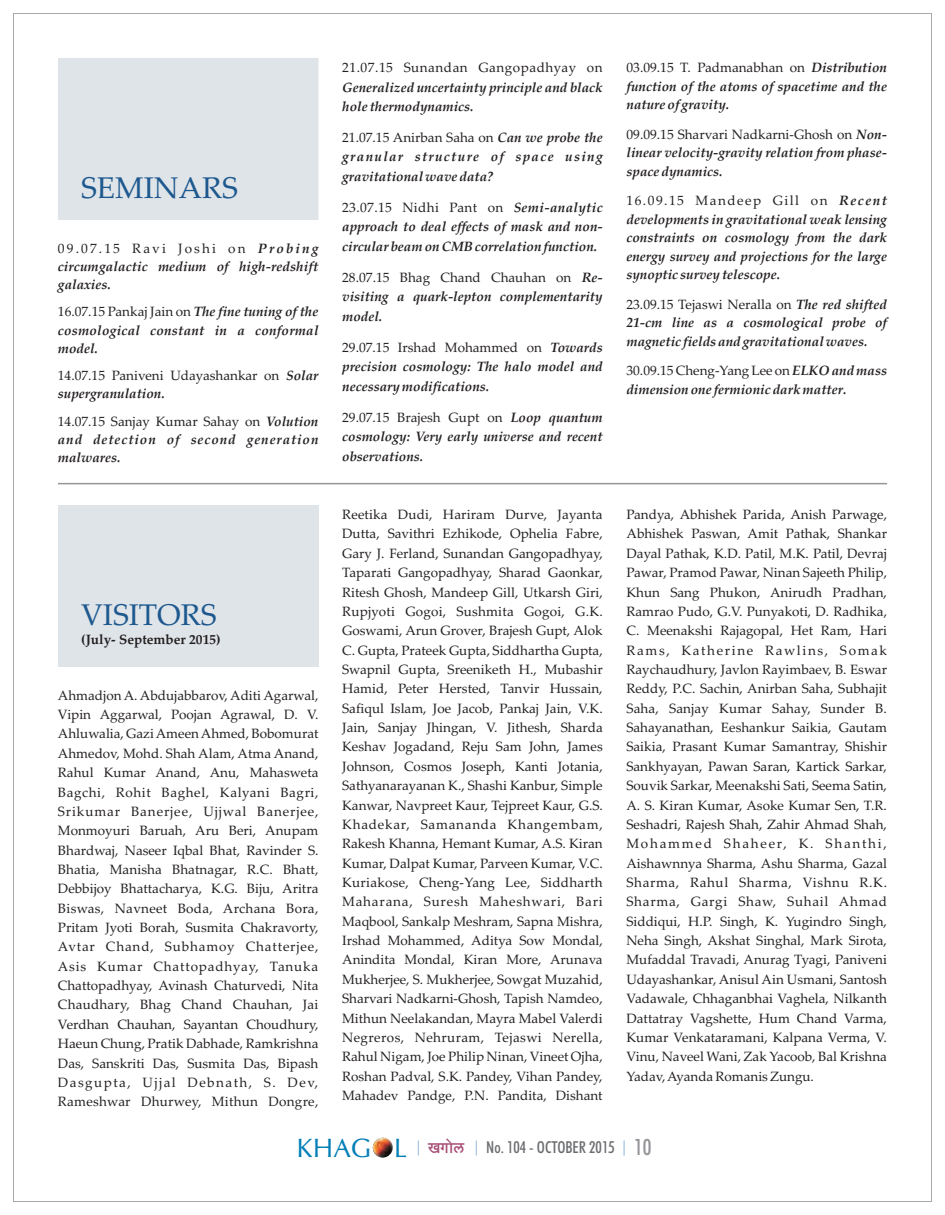
<style>
.page{position:relative;width:945px;height:1215px;background:#fff}
.page>*{position:absolute;margin:0;border:0;box-sizing:border-box;transform-origin:0 0}
.t1{font:30px "Palatino Linotype";color:#1d588e}
.t2{font:500 condensed 16.5px "Futura BT";color:#6c6d70}
.t3{font:13.5px/19.4px "Palatino Linotype";color:#231f20;text-align:justify}
.t4{font:italic 700 13.5px/19.4px "Palatino Linotype";color:#231f20;text-align:justify}
.t5{font:13.5px "Palatino Linotype";letter-spacing:.04em;color:#231f20}
.t6{font:700 13.5px "Palatino Linotype";color:#231f20}
.s1{font-weight:400;font-style:normal}
.s2{font-weight:700;font-style:italic}
.s3{font-family:"CG Omega";font-weight:400;font-stretch:normal;font-size:26.55px;color:#037fb7}
.s4{font-size:15px;color:#89b1d5}
.s5{font-family:"SHREE DEV";font-weight:400;font-stretch:normal;font-size:19.5px;color:#a64c74}
.s6{font-size:22.5px;color:#939598}
</style>
<div class="page">
<div style="left:58px;top:58px;width:260px;height:162px;background:#dfe4e9"></div>
<div style="left:58px;top:505px;width:260px;height:162px;background:#dfe4e9"></div>
<hr style="left:58px;top:483px;width:829px;height:1px;background:#939598">
<img style="left:373px;top:1138px;width:20px;height:20px;border-radius:50%">
<h1 class="t1" style="left:81px;top:176px;width:158px">SEMINARS</h1>
<p class="t4" style="left:58px;top:241px;width:262px;line-height:18.1px"><span class="s1">09.07.15 Ravi Joshi on</span> Probing circumgalactic medium of high-redshift galaxies.</p>
<p class="t4" style="left:58px;top:304px;width:262px;line-height:18.1px"><span class="s1">16.07.15 Pankaj Jain on</span> The fine tuning of the cosmological constant in a conformal model.</p>
<p class="t3" style="left:58px;top:368px;width:262px;line-height:18.1px">14.07.15 Paniveni Udayashankar on <span class="s2">Solar supergranulation.</span></p>
<p class="t4" style="left:58px;top:414px;width:262px;line-height:18.1px"><span class="s1">14.07.15 Sanjay Kumar Sahay on</span> Volution and detection of second generation malwares.</p>
<h1 class="t1" style="left:81px;top:603px;width:137px">VISITORS</h1>
<p class="t6" style="left:81px;top:635px;width:141px">(July- September 2015)</p>
<p class="t3" style="left:58px;top:687px;width:262px">Ahmadjon A. Abdujabbarov, Aditi Agarwal, Vipin Aggarwal, Poojan Agrawal, D. V.<br>Ahluwalia, Gazi Ameen Ahmed, Bobomurat Ahmedov, Mohd. Shah Alam, Atma Anand, Rahul Kumar Anand, Anu, Mahasweta Bagchi, Rohit Baghel, Kalyani Bagri, Srikumar Banerjee, Ujjwal Banerjee, Monmoyuri Baruah, Aru Beri, Anupam Bhardwaj, Naseer Iqbal Bhat, Ravinder S.<br>Bhatia, Manisha Bhatnagar, R.C. Bhatt, Debbijoy Bhattacharya, K.G. Biju, Aritra Biswas, Navneet Boda, Archana Bora, Pritam Jyoti Borah, Susmita Chakravorty, Avtar Chand, Subhamoy Chatterjee, Asis Kumar Chattopadhyay, Tanuka Chattopadhyay, Avinash Chaturvedi, Nita Chaudhary, Bhag Chand Chauhan, Jai Verdhan Chauhan, Sayantan Choudhury, Haeun Chung, Pratik Dabhade, Ramkrishna Das, Sanskriti Das, Susmita Das, Bipash Dasgupta, Ujjal Debnath, S. Dev, Rameshwar Dhurwey, Mithun Dongre,</p>
<p class="t5" style="left:342px;top:62px;width:262px">21.07.15 Sunandan Gangopadhyay on</p>
<p class="t4" style="left:342px;top:79px;width:262px">Generalized uncertainty principle and black hole thermodynamics.</p>
<p class="t4" style="left:342px;top:129px;width:262px"><span class="s1">21.07.15 Anirban Saha on</span> Can we probe the granular structure of space using gravitational wave data?</p>
<p class="t4" style="left:342px;top:199px;width:262px"><span class="s1">23.07.15 Nidhi Pant on</span> Semi-analytic approach to deal effects of mask and non&shy;circular beam on CMB correlation function.</p>
<p class="t4" style="left:342px;top:269px;width:262px"><span class="s1">28.07.15 Bhag Chand Chauhan on</span> Re&shy;visiting a quark-lepton complementarity model.</p>
<p class="t4" style="left:342px;top:339px;width:262px"><span class="s1">29.07.15 Irshad Mohammed on</span> Towards precision cosmology: The halo model and necessary modifications.</p>
<p class="t4" style="left:342px;top:409px;width:262px"><span class="s1">29.07.15 Brajesh Gupt on</span> Loop quantum cosmology: Very early universe and recent observations.</p>
<p class="t4" style="left:627px;top:60px;width:262px;line-height:18.5px"><span class="s1">03.09.15 T. Padmanabhan on</span> Distribution function of the atoms of spacetime and the nature of gravity.</p>
<p class="t4" style="left:627px;top:126px;width:262px;line-height:18.5px"><span class="s1">09.09.15 Sharvari Nadkarni-Ghosh on</span> Non&shy;linear velocity-gravity relation from phase&shy;space dynamics.</p>
<p class="t4" style="left:626px;top:193px;width:262px;line-height:18.5px"><span class="s1">16.09.15 Mandeep Gill on</span> Recent developments in gravitational weak lensing constraints on cosmology from the dark energy survey and projections for the large synoptic survey telescope.</p>
<p class="t4" style="left:626px;top:297px;width:262px;line-height:18.5px"><span class="s1">23.09.15 Tejaswi Neralla on</span> The red shifted 21-cm line as a cosmological probe of magnetic fields and gravitational waves.</p>
<p class="t4" style="left:626px;top:363px;width:262px;line-height:18.5px"><span class="s1">30.09.15 Cheng-Yang Lee on</span> ELKO and mass dimension one fermionic dark matter.</p>
<p class="t3" style="left:342px;top:506px;width:262px">Reetika Dudi, Hariram Durve, Jayanta Dutta, Savithri Ezhikode, Ophelia Fabre, Gary J. Ferland, Sunandan Gangopadhyay, Taparati Gangopadhyay, Sharad Gaonkar, Ritesh Ghosh, Mandeep Gill, Utkarsh Giri, Rupjyoti Gogoi, Sushmita Gogoi, G.K.<br>Goswami, Arun Grover, Brajesh Gupt, Alok C. Gupta, Prateek Gupta, Siddhartha Gupta, Swapnil Gupta, Sreeniketh H., Mubashir Hamid, Peter Hersted, Tanvir Hussain, Safiqul Islam, Joe Jacob, Pankaj Jain, V.K.<br>Jain, Sanjay Jhingan, V. Jithesh, Sharda Keshav Jogadand, Reju Sam John, James Johnson, Cosmos Joseph, Kanti Jotania, Sathyanarayanan K., Shashi Kanbur, Simple Kanwar, Navpreet Kaur, Tejpreet Kaur, G.S.<br>Khadekar, Samananda Khangembam, Rakesh Khanna, Hemant Kumar, A.S. Kiran Kumar, Dalpat Kumar, Parveen Kumar, V.C.<br>Kuriakose, Cheng-Yang Lee, Siddharth Maharana, Suresh Maheshwari, Bari Maqbool, Sankalp Meshram, Sapna Mishra, Irshad Mohammed, Aditya Sow Mondal, Anindita Mondal, Kiran More, Arunava Mukherjee, S. Mukherjee, Sowgat Muzahid, Sharvari Nadkarni-Ghosh, Tapish Namdeo, Mithun Neelakandan, Mayra Mabel Valerdi Negreros, Nehruram, Tejaswi Nerella, Rahul Nigam, Joe Philip Ninan, Vineet Ojha, Roshan Padval, S.K. Pandey, Vihan Pandey, Mahadev Pandge, P.N. Pandita, Dishant</p>
<p class="t3" style="left:626px;top:506px;width:262px">Pandya, Abhishek Parida, Anish Parwage, Abhishek Paswan, Amit Pathak, Shankar Dayal Pathak, K.D. Patil, M.K. Patil, Devraj Pawar, Pramod Pawar, Ninan Sajeeth Philip, Khun Sang Phukon, Anirudh Pradhan, Ramrao Pudo, G.V. Punyakoti, D. Radhika, C. Meenakshi Rajagopal, Het Ram, Hari Rams, Katherine Rawlins, Somak Raychaudhury, Javlon Rayimbaev, B. Eswar Reddy, P.C. Sachin, Anirban Saha, Subhajit Saha, Sanjay Kumar Sahay, Sunder B.<br>Sahayanathan, Eeshankur Saikia, Gautam Saikia, Prasant Kumar Samantray, Shishir Sankhyayan, Pawan Saran, Kartick Sarkar, Souvik Sarkar, Meenakshi Sati, Seema Satin, A. S. Kiran Kumar, Asoke Kumar Sen, T.R.<br>Seshadri, Rajesh Shah, Zahir Ahmad Shah, Mohammed Shaheer, K. Shanthi, Aishawnnya Sharma, Ashu Sharma, Gazal Sharma, Rahul Sharma, Vishnu R.K.<br>Sharma, Gargi Shaw, Suhail Ahmad Siddiqui, H.P. Singh, K. Yugindro Singh, Neha Singh, Akshat Singhal, Mark Sirota, Mufaddal Travadi, Anurag Tyagi, Paniveni Udayashankar, Anisul Ain Usmani, Santosh Vadawale, Chhaganbhai Vaghela, Nilkanth Dattatray Vagshette, Hum Chand Varma, Kumar Venkataramani, Kalpana Verma, V.<br>Vinu, Naveel Wani, Zak Yacoob, Bal Krishna Yadav, Ayanda Romanis Zungu.</p>
<p class="t2" style="left:297px;top:1141px;width:356px"><span class="s3">KHAG L</span> <span class="s4">|</span> <span class="s5">IJmoc</span> <span class="s4">|</span> No. 104 - OCTOBER 2015 <span class="s4">|</span> <span class="s6">10</span></p>
</div>
